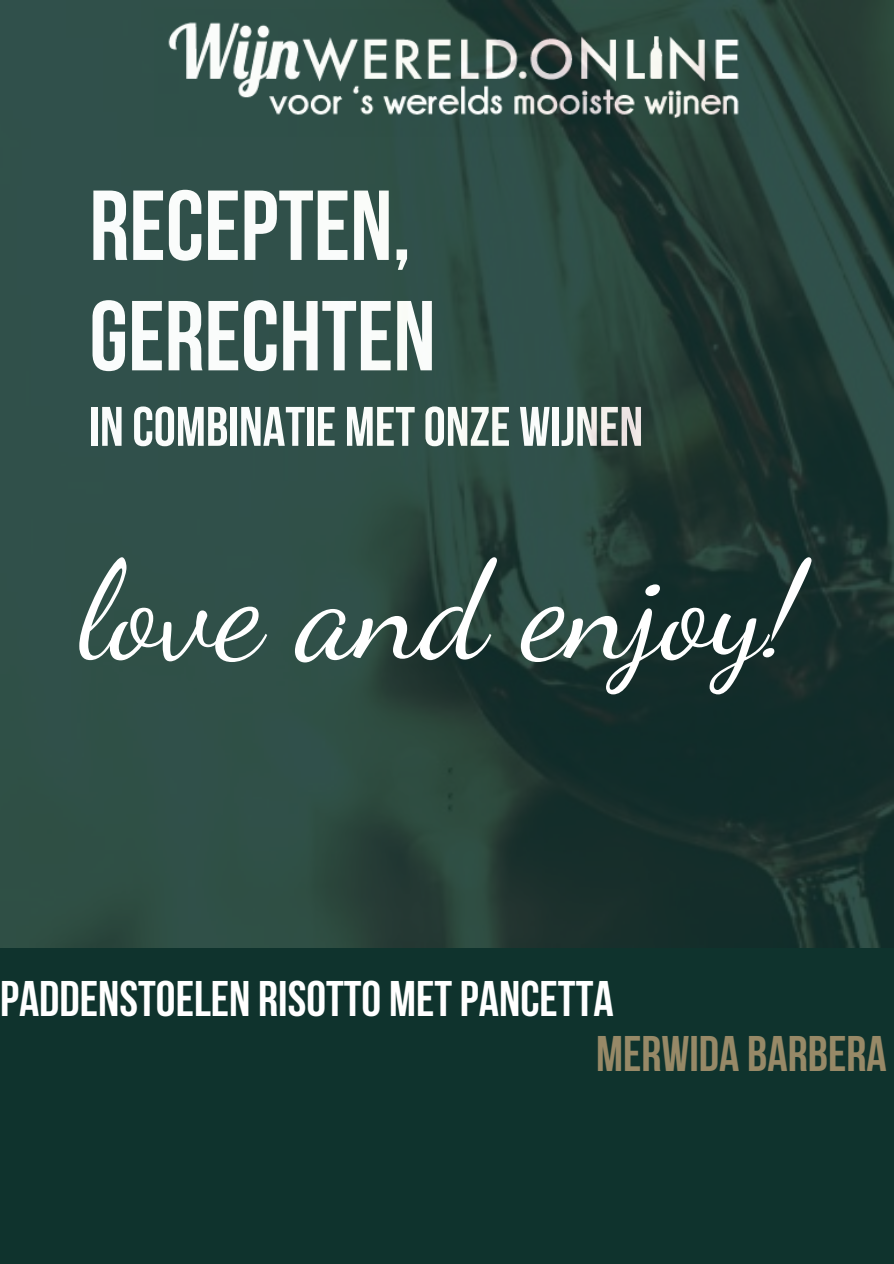
<style>
.page{position:relative;width:894px;height:1264px;background:#fff}
.page>*{position:absolute;margin:0;border:0;box-sizing:border-box;transform-origin:0 0}
.t1{font:137.1px "Dancing Script";color:#fff}
.t2{font:700 99.15px/110.4px "Bebas Neue";color:#fff}
.t3{font:700 55.5px "Bebas Neue";color:#fff}
.t4{font:700 49.8px "Bebas Neue";color:#fff}
.t5{font:700 49.8px "Bebas Neue";color:#978967}
</style>
<div class="page">
<div style="left:0;top:0;width:893px;height:1263px;background:#0f332d"></div>
<img style="left:0;top:0;width:893px;height:947px">
<p class="t2" style="left:89px;top:180px;width:347px">RECEPTEN,<br>GERECHTEN</p>
<p class="t3" style="left:89px;top:404px;width:555px">IN COMBINATIE METONZE WIJNEN</p>
<p class="t1" style="left:79px;top:530px;width:723px">love and enjoy!</p>
<p class="t4" style="left:0;top:978px;width:615px">PADDENSTOELEN RISOTTO METPANCETTA</p>
<p class="t5" style="left:596px;top:1033px;width:292px">MERWIDA BARBERA</p>
</div>
